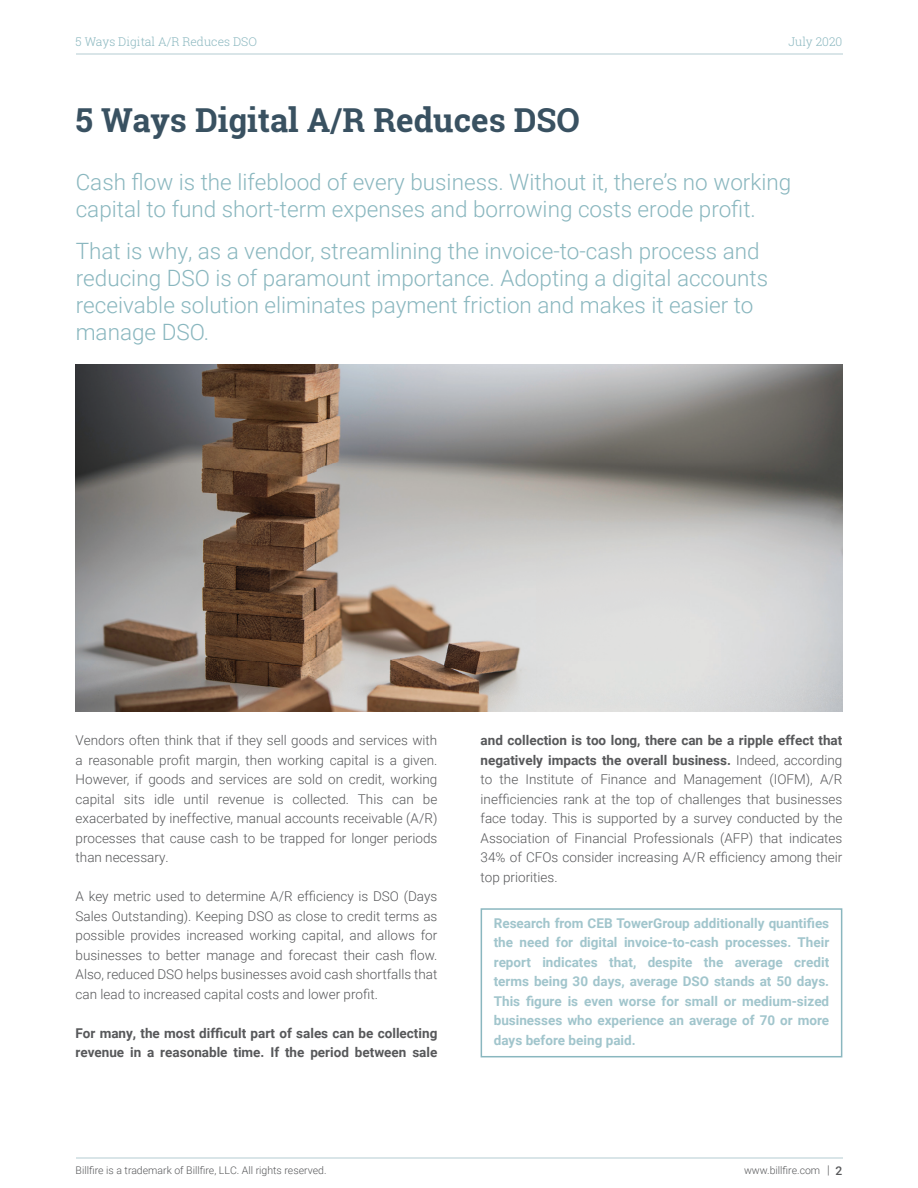
<style>
.page{position:relative;width:918px;height:1188px;background:#fff}
.page>*{position:absolute;margin:0;border:0;box-sizing:border-box;transform-origin:0 0}
.t1{font:700 33px "Roboto Slab";color:#395161}
.t2{font:300 22.5px/27px "Roboto";color:#8ab7bf}
.t3{font:300 13.5px/19.5px "Roboto";color:#57585a;text-align:justify}
.t4{font:700 13.5px/19.5px "Roboto";color:#a1c5cc;text-align:justify}
.t5{font:700 13.5px/19.5px "Roboto";color:#57585a}
.t6{font:300 12px "Roboto Slab";color:#8ab7bf}
.t7{font:300 10.5px "Roboto";color:#57585a}
.s1{font-weight:700}
.s2{font-size:12px}
.s3{font-weight:500;font-size:12px}
</style>
<div class="page">
<div style="left:481px;top:908px;width:361px;height:149px;border:2px solid #8ab7bf"></div>
<img style="left:76px;top:364px;width:766px;height:347px">
<hr style="left:76px;top:1158px;width:766px;height:1px;background:#d9e5e8">
<hr style="left:76px;top:53px;width:766px;height:2px;background:#d9e5e8">
<p class="t6" style="left:76px;top:33px;width:183px">5 Ways Digital A/R Reduces DSO</p>
<p class="t6" style="left:788px;top:33px;width:56px">July 2020</p>
<h1 class="t1" style="left:76px;top:97px;width:506px">5 Ways Digital A/R Reduces DSO</h1>
<h2 class="t2" style="left:76px;top:168px;width:717px">Cash flow is the lifeblood of every business. Without it, there’s no working capital to fund short-term expenses and borrowing costs erode profit.</h2>
<h2 class="t2" style="left:76px;top:237px;width:694px">That is why, as a vendor, streamlining the invoice-to-cash process and reducing DSO is of paramount importance. Adopting a digital accounts receivable solution eliminates payment friction and makes it easier to manage DSO.</h2>
<p class="t3" style="left:76px;top:730px;width:363px">Vendors often think that if they sell goods and services with a reasonable profit margin, then working capital is a given.<br>However, if goods and services are sold on credit, working capital sits idle until revenue is collected. This can be exacerbated by ineffective, manual accounts receivable (A/R) processes that cause cash to be trapped for longer periods than necessary.</p>
<p class="t3" style="left:76px;top:886px;width:363px">A key metric used to determine A/R efficiency is DSO (Days Sales Outstanding). Keeping DSO as close to credit terms as possible provides increased working capital, and allows for businesses to better manage and forecast their cash flow.<br>Also, reduced DSO helps businesses avoid cash shortfalls that can lead to increased capital costs and lower profit.</p>
<p class="t5" style="left:76px;top:1023px;width:363px">For many, the most difficult part of sales can be collecting revenue in a reasonable time. If the period between sale</p>
<p class="t7" style="left:76px;top:1163px;width:252px">Billfire is a trademark of Billfire, LLC. All rights reserved.</p>
<p class="t3" style="left:481px;top:730px;width:363px"><span class="s1">and collection is too long, there can be a ripple effect that negatively impacts the overall business.</span> Indeed, according to the Institute of Finance and Management (IOFM), A/R inefficiencies rank at the top of challenges that businesses face today. This is supported by a survey conducted by the Association of Financial Professionals (AFP) that indicates 34% of CFOs consider increasing A/R efficiency among their top priorities.</p>
<p class="t4" style="left:494px;top:913px;width:337px">Research from CEB TowerGroup additionally quantifies the need for digital invoice-to-cash processes. Their report indicates that, despite the average credit terms being 30 days, average DSO stands at 50 days.<br>This figure is even worse for small or medium-sized businesses who experience an average of 70 or more days before being paid.</p>
<p class="t7" style="left:744px;top:1163px;width:100px">www.billfire.com <span class="s2">|</span> <span class="s3">2</span></p>
</div>
